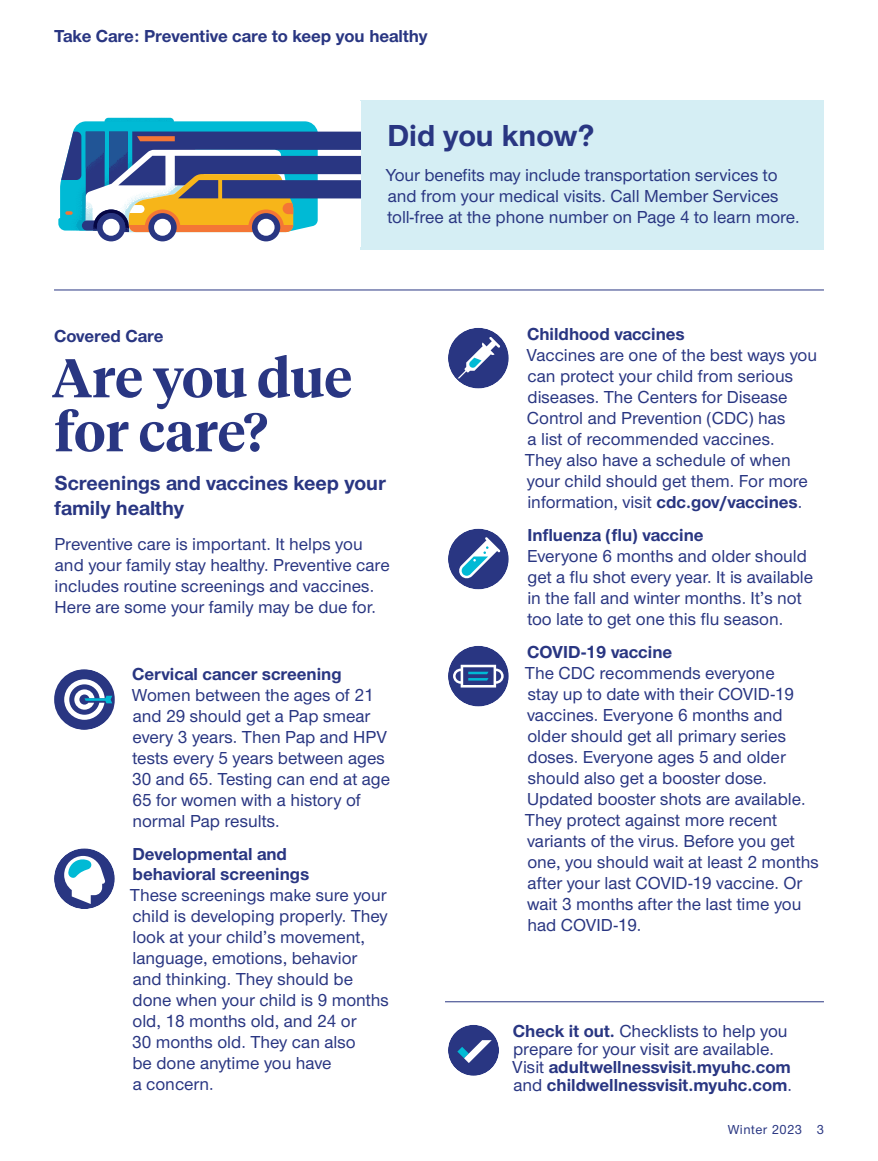
<style>
.page{position:relative;width:878px;height:1161px;background:#fff}
.page>*{position:absolute;margin:0;border:0;box-sizing:border-box;transform-origin:0 0}
.Hed_serif_primary_AM{font:600 54px/54px "UHC Serif Headline";color:#293682}
.Hed_sans_primary_AMC{font:700 31.5px "UHC Sans";color:#293682}
.Deck_AMC{font:700 21px/25.2px "UHC Sans";color:#293682}
.Sans_no_indent_AMC{font:500 18px/21px "UHC Sans";color:#293682}
.CTA_new_AMC{font:700 18px/18px "UHC Sans";color:#293682}
.Subhead_AMC{font:700 18px/19.5px "UHC Sans";color:#293682}
.Folio_R_AMC{font:500 13.5px "UHC Sans";letter-spacing:.04em;color:#293682}
.s1{font-weight:700}
.s2{font-weight:500}
</style>
<div class="page">
<div style="left:361px;top:101px;width:463px;height:149px;background:#d5eef4"></div>
<div style="left:448px;top:1025px;width:51px;height:51px;background:#293682;border-radius:50%"></div>
<svg style="left:457px;top:1040px;width:34px;height:23px"></svg>
<hr style="left:445px;top:1002px;width:378px;height:1px;background:#293682">
<div style="left:54px;top:848px;width:61px;height:61px;background:#293682;border-radius:50%"></div>
<svg style="left:64px;top:856px;width:41px;height:48px"></svg>
<div style="left:448px;top:328px;width:60px;height:61px;background:#293682;border-radius:50%"></div>
<svg style="left:458px;top:337px;width:42px;height:41px"></svg>
<div style="left:448px;top:529px;width:60px;height:60px;background:#293682;border-radius:50%"></div>
<svg style="left:459px;top:537px;width:41px;height:42px"></svg>
<div style="left:448px;top:646px;width:60px;height:61px;background:#293682;border-radius:50%"></div>
<svg style="left:453px;top:665px;width:50px;height:23px"></svg>
<div style="left:97px;top:213px;width:28px;height:28px;background:#293682;border-radius:50%"></div>
<svg style="left:103px;top:219px;width:17px;height:17px"></svg>
<div style="left:252px;top:213px;width:28px;height:28px;background:#293682;border-radius:50%"></div>
<svg style="left:257px;top:219px;width:17px;height:17px"></svg>
<div style="left:148px;top:213px;width:29px;height:28px;background:#293682;border-radius:50%"></div>
<svg style="left:154px;top:219px;width:17px;height:17px"></svg>
<svg style="left:58px;top:118px;width:303px;height:114px"></svg>
<hr style="left:54px;top:290px;width:770px;height:1px;background:#293682">
<svg style="left:54px;top:669px;width:61px;height:61px"></svg>
<p class="CTA_new_AMC" style="left:54px;top:26px;width:375px">Take Care: Preventive care to keep you healthy</p>
<p class="Hed_sans_primary_AMC" style="left:387px;top:115px;width:209px">Did you know?</p>
<p class="Sans_no_indent_AMC" style="left:386px;top:164px;width:415px">Your benefits may include transportation services to and from your medical visits. Call Member Services toll-free at the phone number on Page 4 to learn more.</p>
<p class="CTA_new_AMC" style="left:54px;top:326px;width:111px">Covered Care</p>
<p class="Hed_serif_primary_AM" style="left:52px;top:349px;width:301px">Are you due for care?</p>
<p class="Deck_AMC" style="left:54px;top:470px;width:333px">Screenings and vaccines keep your family healthy</p>
<p class="Sans_no_indent_AMC" style="left:54px;top:532px;width:337px">Preventive care is important. It helps you and your family stay healthy. Preventive care includes routine screenings and vaccines.<br>Here are some your family may be due for.</p>
<p class="Subhead_AMC" style="left:132px;top:664px;width:211px">Cervical cancer screening</p>
<p class="Sans_no_indent_AMC" style="left:132px;top:684px;width:260px">Women between the ages of 21 and 29 should get a Pap smear every 3 years. Then Pap and HPV tests every 5 years between ages<br>30 and 65. Testing can end at age<br>65 for women with a history of normal Pap results.</p>
<p class="Subhead_AMC" style="left:132px;top:844px;width:178px">Developmental and behavioral screenings</p>
<p class="Sans_no_indent_AMC" style="left:130px;top:883px;width:260px">These screenings make sure your child is developing properly. They look at your child’s movement, language, emotions, behavior<br>and thinking. They should be done when your child is 9 months old, 18 months old, and 24 or<br>30 months old. They can also<br>be done anytime you have<br>a concern.</p>
<p class="Subhead_AMC" style="left:527px;top:323px;width:159px">Childhood vaccines</p>
<p class="Sans_no_indent_AMC" style="left:525px;top:344px;width:293px">Vaccines are one of the best ways you can protect your child from serious diseases. The Centers for Disease Control and Prevention (CDC) has<br>a list of recommended vaccines.<br>They also have a schedule of when your child should get them. For more information, visit <span class="s1">cdc.gov/vaccines</span>.</p>
<p class="Subhead_AMC" style="left:527px;top:524px;width:177px">Influenza (flu) vaccine</p>
<p class="Sans_no_indent_AMC" style="left:527px;top:545px;width:287px">Everyone 6 months and older should get a flu shot every year. It is available in the fall and winter months. It’s not too late to get one this flu season.</p>
<p class="Subhead_AMC" style="left:527px;top:641px;width:147px">COVID-19 vaccine</p>
<p class="Sans_no_indent_AMC" style="left:525px;top:662px;width:295px">The CDC recommends everyone<br>stay up to date with their COVID-19 vaccines. Everyone 6 months and older should get all primary series doses. Everyone ages 5 and older should also get a booster dose.<br>Updated booster shots are available.<br>They protect against more recent variants of the virus. Before you get one, you should wait at least 2 months after your last COVID-19 vaccine. Or wait 3 months after the last time you had COVID-19.</p>
<p class="CTA_new_AMC" style="left:512px;top:1021px;width:281px">Check it out. <span class="s2">Checklists to help you prepare for your visit are available.<br>Visit</span> adultwellnessvisit.myuhc.com <span class="s2">and</span> childwellnessvisit.myuhc.com<span class="s2">.</span></p>
<p class="Folio_R_AMC" style="left:727px;top:1120px;width:98px">Winter 2023 3</p>
</div>
